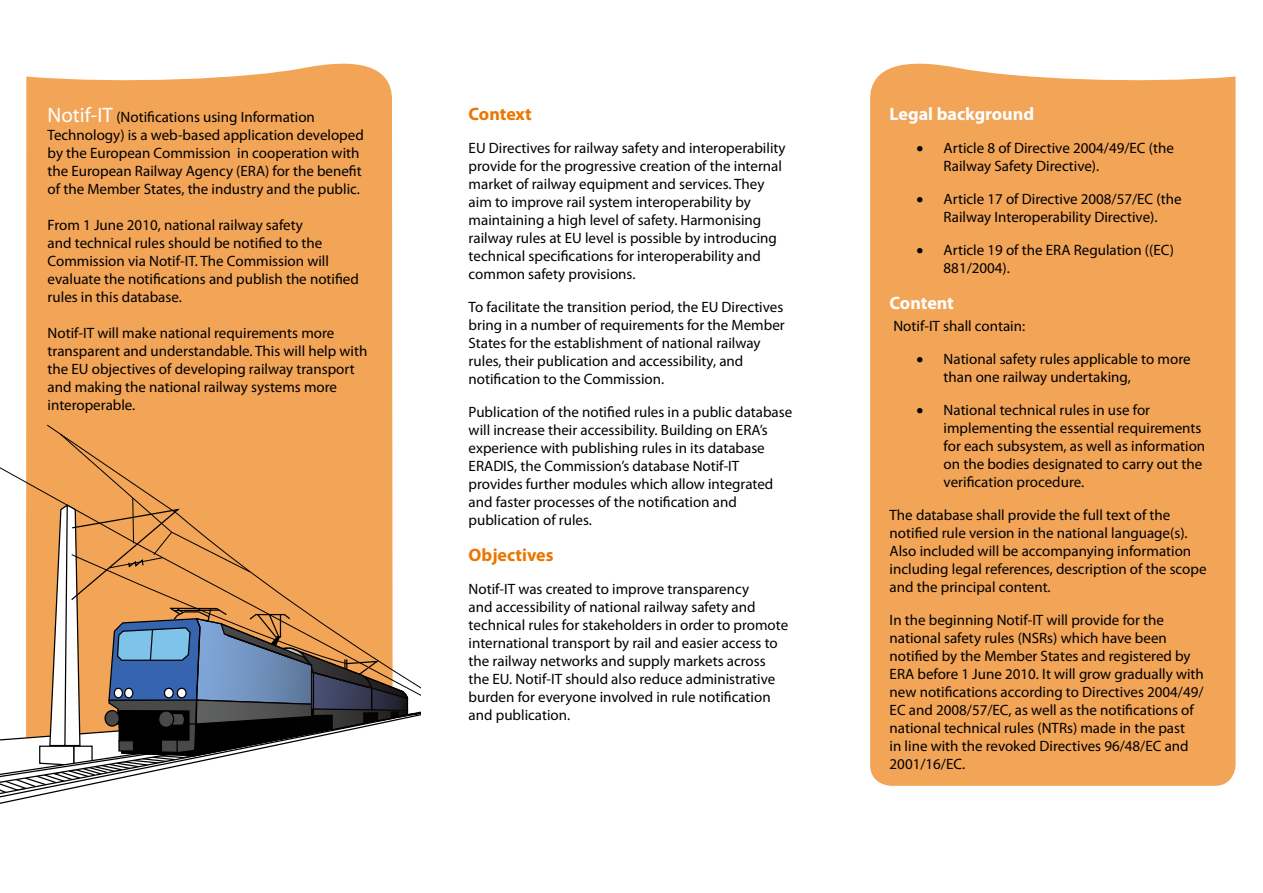
<style>
.page{position:relative;width:1263px;height:893px;background:#fff}
.page>*{position:absolute;margin:0;border:0;box-sizing:border-box;transform-origin:0 0}
.t1{font:700 18px "Myriad Pro";color:#fff}
.t2{font:700 18px "Myriad Pro";color:#eb7600}
.t3{font:15px/18px "Myriad Pro";color:#000}
.s1{font-size:21px;color:#fff}
</style>
<div class="page">
<div style="left:26px;top:100px;width:367px;height:329px;background:#f2a457"></div>
<div style="left:870px;top:0;width:365px;height:786px;background:#f2a457;border-radius:21px"></div>
<svg style="left:26px;top:63px;width:366px;height:37px"></svg>
<svg style="left:870px;top:0;width:366px;height:100px"></svg>
<div style="left:46px;top:424px;width:347px;height:9px;background:#f2a457"></div>
<svg style="left:0;top:433px;width:421px;height:371px"></svg>
<div style="left:177px;top:688px;width:9px;height:10px;background:#fff;border-radius:50%"></div>
<div style="left:177px;top:688px;width:10px;height:10px;border:1px solid #000;border-radius:50%"></div>
<div style="left:164px;top:688px;width:9px;height:10px;background:#fff;border-radius:50%"></div>
<div style="left:164px;top:688px;width:10px;height:10px;border:1px solid #000;border-radius:50%"></div>
<div style="left:125px;top:688px;width:8px;height:10px;background:#fff;border-radius:50%"></div>
<div style="left:124px;top:688px;width:9px;height:10px;border:1px solid #000;border-radius:50%"></div>
<div style="left:114px;top:688px;width:8px;height:10px;background:#fff;border-radius:50%"></div>
<div style="left:114px;top:688px;width:9px;height:10px;border:1px solid #000;border-radius:50%"></div>
<p class="t3" style="left:48px;top:108px;width:318px"><span class="s1">Notif-IT</span> (Notifications using Information Technology) is a web-based application developed by the European Commission in cooperation with the European Railway Agency (ERA) for the benefit of the Member States, the industry and the public.</p>
<p class="t3" style="left:48px;top:216px;width:313px">From 1 June 2010, national railway safety<br>and technical rules should be notified to the Commission via Notif-IT. The Commission will evaluate the notifications and publish the notified rules in this database.</p>
<p class="t3" style="left:48px;top:324px;width:321px">Notif-IT will make national requirements more transparent and understandable. This will help with the EU objectives of developing railway transport and making the national railway systems more interoperable.</p>
<p class="t2" style="left:469px;top:102px;width:65px">Context</p>
<p class="t3" style="left:469px;top:139px;width:319px">EU Directives for railway safety and interoperability provide for the progressive creation of the internal market of railway equipment and services. They aim to improve rail system interoperability by maintaining a high level of safety. Harmonising railway rules at EU level is possible by introducing technical specifications for interoperability and common safety provisions.</p>
<p class="t3" style="left:469px;top:298px;width:318px">To facilitate the transition period, the EU Directives bring in a number of requirements for the Member States for the establishment of national railway rules, their publication and accessibility, and notification to the Commission.</p>
<p class="t3" style="left:469px;top:403px;width:325px">Publication of the notified rules in a public database will increase their accessibility. Building on ERA’s experience with publishing rules in its database ERADIS, the Commission’s database Notif-IT provides further modules which allow integrated and faster processes of the notification and publication of rules.</p>
<p class="t2" style="left:469px;top:544px;width:86px">Objectives</p>
<p class="t3" style="left:469px;top:580px;width:321px">Notif-IT was created to improve transparency<br>and accessibility of national railway safety and technical rules for stakeholders in order to promote international transport by rail and easier access to the railway networks and supply markets across the EU. Notif-IT should also reduce administrative burden for everyone involved in rule notification and publication.</p>
<p class="t1" style="left:890px;top:102px;width:146px">Legal background</p>
<p class="t3" style="left:944px;top:139px;width:232px;text-indent:-27px">• Article 8 of Directive 2004/49/EC (the<br>Railway Safety Directive).</p>
<p class="t3" style="left:917px;top:190px;width:266px;text-align:center">• Article 17 of Directive 2008/57/EC (the<br>Railway Interoperability Directive).</p>
<p class="t3" style="left:944px;top:241px;width:232px;text-indent:-27px">• Article 19 of the ERA Regulation ((EC)<br>881/2004).</p>
<p class="t1" style="left:890px;top:292px;width:66px">Content</p>
<p class="t3" style="left:893px;top:317px;width:133px">Notif-IT shall contain:</p>
<p class="t3" style="left:944px;top:350px;width:248px;text-indent:-27px">• National safety rules applicable to more than one railway undertaking,</p>
<p class="t3" style="left:944px;top:401px;width:263px;text-indent:-27px">• National technical rules in use for implementing the essential requirements for each subsystem, as well as information on the bodies designated to carry out the verification procedure.</p>
<p class="t3" style="left:890px;top:506px;width:318px">The database shall provide the full text of the notified rule version in the national language(s).<br>Also included will be accompanying information including legal references, description of the scope and the principal content.</p>
<p class="t3" style="left:890px;top:611px;width:316px">In the beginning Notif-IT will provide for the national safety rules (NSRs) which have been notified by the Member States and registered by ERA before 1 June 2010. It will grow gradually with new notifications according to Directives 2004/49/ EC and 2008/57/EC, as well as the notifications of national technical rules (NTRs) made in the past<br>in line with the revoked Directives 96/48/EC and 2001/16/EC.</p>
</div>
